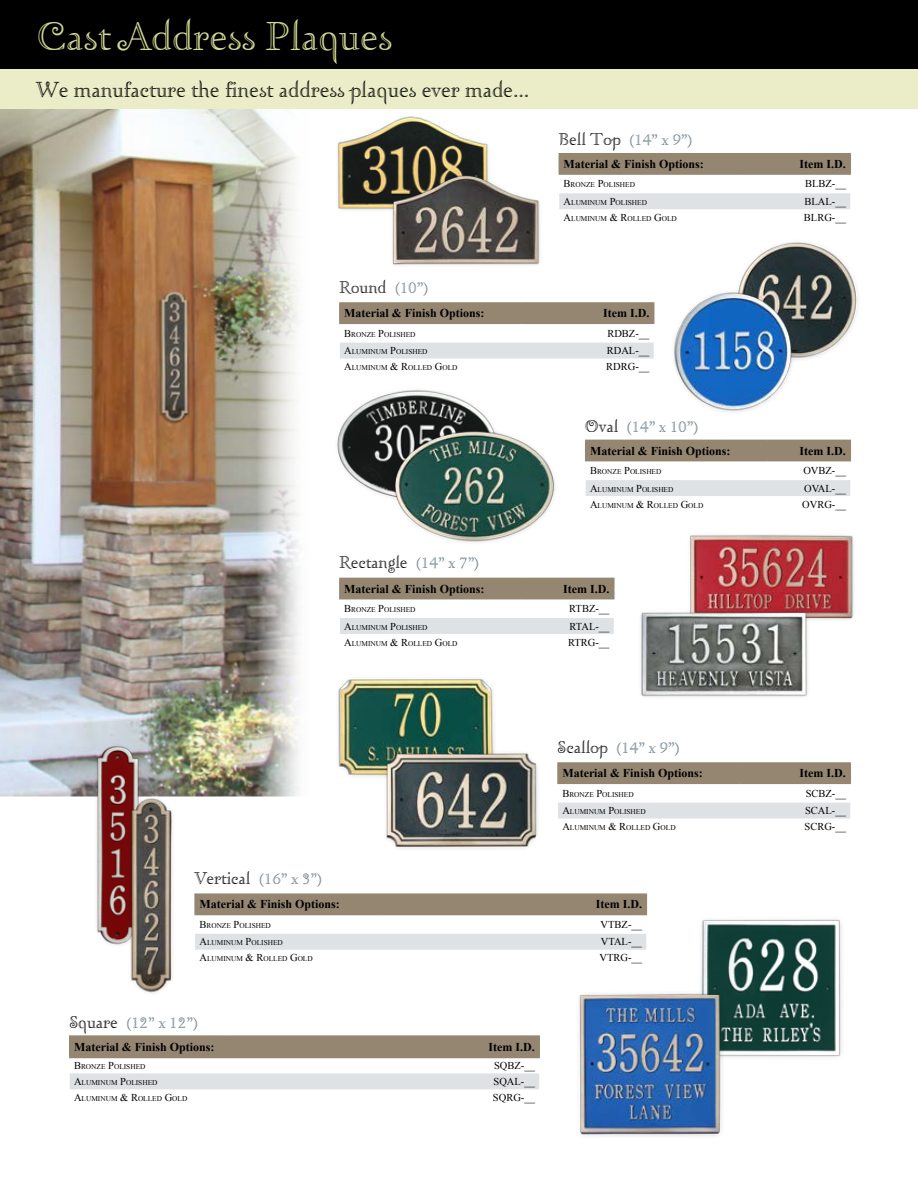
<style>
.page{position:relative;width:918px;height:1188px;background:#fff}
.page>*{position:absolute;margin:0;border:0;box-sizing:border-box;transform-origin:0 0}
.t1{font:39px "Zephyr Openface";color:#d4db90}
.t2{font:21px "Zephyr Openface";color:#000}
.t3{font:16.5px "Zephyr Openface";color:#000}
.t4{font:15px "Zephyr Openface";color:#5c6f7c}
.t5{font:700 12px "Times New Roman";color:#000}
.t6{font:10.5px "Times New Roman";color:#000}
.t7{font:7.35px "Times New Roman";color:#000}
.s1{font-size:15px;color:#5c6f7c}
.s2{font-size:16.5px;color:#000}
.s3{font-size:10.5px}
</style>
<div class="page">
<img style="left:701px;top:919px;width:141px;height:138px">
<img style="left:0;top:109px;width:299px;height:687px">
<div style="left:0;top:69px;width:918px;height:40px;background:#eaedc8"></div>
<div style="left:0;top:0;width:918px;height:69px;background:#000"></div>
<img style="left:337px;top:116px;width:152px;height:94px">
<img style="left:381px;top:166px;width:159px;height:99px">
<img style="left:740px;top:242px;width:118px;height:117px">
<img style="left:674px;top:285px;width:127px;height:127px">
<img style="left:337px;top:390px;width:154px;height:105px">
<img style="left:384px;top:425px;width:171px;height:117px">
<img style="left:690px;top:534px;width:164px;height:86px">
<img style="left:641px;top:602px;width:176px;height:95px">
<img style="left:338px;top:678px;width:156px;height:99px">
<img style="left:377px;top:744px;width:161px;height:105px">
<div style="left:559px;top:193px;width:291px;height:16px;background:#dee2e5"></div>
<hr style="left:559px;top:153px;width:182px;height:1px;background:#948671">
<hr style="left:559px;top:173px;width:182px;height:2px;background:#948671">
<hr style="left:741px;top:153px;width:110px;height:1px;background:#948671">
<div style="left:559px;top:154px;width:292px;height:19px;background:#948671"></div>
<hr style="left:741px;top:173px;width:110px;height:2px;background:#948671">
<div style="left:340px;top:343px;width:314px;height:16px;background:#dee2e5"></div>
<hr style="left:339px;top:302px;width:183px;height:2px;background:#948671">
<hr style="left:339px;top:323px;width:183px;height:1px;background:#948671">
<hr style="left:522px;top:302px;width:132px;height:2px;background:#948671">
<div style="left:339px;top:303px;width:315px;height:20px;background:#948671"></div>
<hr style="left:522px;top:323px;width:132px;height:1px;background:#948671">
<div style="left:586px;top:480px;width:264px;height:16px;background:#dee2e5"></div>
<div style="left:585px;top:440px;width:266px;height:21px;background:#948671"></div>
<hr style="left:767px;top:460px;width:84px;height:1px;background:#948671">
<div style="left:340px;top:618px;width:274px;height:16px;background:#dee2e5"></div>
<div style="left:339px;top:578px;width:276px;height:21px;background:#948671"></div>
<hr style="left:522px;top:598px;width:93px;height:1px;background:#948671">
<div style="left:558px;top:803px;width:292px;height:16px;background:#dee2e5"></div>
<hr style="left:557px;top:762px;width:183px;height:2px;background:#948671">
<hr style="left:557px;top:783px;width:183px;height:1px;background:#948671">
<hr style="left:740px;top:762px;width:111px;height:2px;background:#948671">
<div style="left:557px;top:763px;width:294px;height:20px;background:#948671"></div>
<hr style="left:740px;top:783px;width:111px;height:1px;background:#948671">
<img style="left:579px;top:984px;width:156px;height:153px">
<div style="left:70px;top:1073px;width:469px;height:16px;background:#dee2e5"></div>
<hr style="left:69px;top:1035px;width:158px;height:2px;background:#948671">
<hr style="left:227px;top:1035px;width:313px;height:2px;background:#948671">
<div style="left:69px;top:1036px;width:469px;height:22px;background:#948671"></div>
<hr style="left:538px;top:1037px;width:2px;height:20px;background:#948671">
<hr style="left:227px;top:1057px;width:313px;height:1px;background:#948671">
<img style="left:74px;top:725px;width:91px;height:218px">
<img style="left:109px;top:779px;width:89px;height:214px">
<div style="left:195px;top:934px;width:451px;height:16px;background:#dee2e5"></div>
<hr style="left:194px;top:893px;width:183px;height:2px;background:#948671">
<hr style="left:377px;top:893px;width:270px;height:2px;background:#948671">
<div style="left:194px;top:894px;width:453px;height:21px;background:#948671"></div>
<hr style="left:377px;top:914px;width:270px;height:1px;background:#948671">
<hr style="left:917px;top:745px;width:1px;height:41px;background:#eaedc8">
<h1 class="t1" style="left:37px;top:12px;width:357px">Cast Address Plaques</h1>
<h2 class="t2" style="left:36px;top:76px;width:495px">We manufacture the finest address plaques ever made...</h2>
<h3 class="t3" style="left:339px;top:277px;width:91px">Round <span class="s1">(10”)</span></h3>
<h3 class="t4" style="left:559px;top:130px;width:135px"><span class="s2">Bell Top</span> (14” x 9”)</h3>
<h3 class="t5" style="left:564px;top:156px;width:142px">Material &amp; Finish Options:</h3>
<h3 class="t5" style="left:800px;top:156px;width:48px">Item I.D.</h3>
<p class="t7" style="left:564px;top:180px;width:73px"><span class="s3">B</span>RONZE <span class="s3">P</span>OLISHED</p>
<h3 class="t6" style="left:805px;top:177px;width:42px">BLBZ-__</h3>
<p class="t7" style="left:564px;top:198px;width:85px"><span class="s3">A</span>LUMINUM <span class="s3">P</span>OLISHED</p>
<h3 class="t6" style="left:805px;top:194px;width:43px">BLAL-__</h3>
<p class="t7" style="left:564px;top:213px;width:115px"><span class="s3">A</span>LUMINUM <span class="s3">&amp; R</span>OLLED <span class="s3">G</span>OLD</p>
<h3 class="t6" style="left:804px;top:210px;width:15px">BLRG</h3>
<h3 class="t6" style="left:832px;top:210px;width:15px">-__</h3>
<h3 class="t5" style="left:344px;top:305px;width:142px">Material &amp; Finish Options:</h3>
<h3 class="t5" style="left:603px;top:305px;width:48px">Item I.D.</h3>
<p class="t7" style="left:344px;top:329px;width:73px"><span class="s3">B</span>RONZE <span class="s3">P</span>OLISHED</p>
<h3 class="t6" style="left:607px;top:326px;width:43px">RDBZ-__</h3>
<p class="t7" style="left:344px;top:347px;width:85px"><span class="s3">A</span>LUMINUM <span class="s3">P</span>OLISHED</p>
<h3 class="t6" style="left:607px;top:344px;width:44px">RDAL-__</h3>
<p class="t7" style="left:344px;top:363px;width:115px"><span class="s3">A</span>LUMINUM <span class="s3">&amp; R</span>OLLED <span class="s3">G</span>OLD</p>
<h3 class="t6" style="left:606px;top:360px;width:9px">RDRG</h3>
<h3 class="t6" style="left:635px;top:360px;width:15px">-__</h3>
<h3 class="t4" style="left:585px;top:417px;width:115px"><span class="s2">Oval</span> (14” x 10”)</h3>
<h3 class="t3" style="left:339px;top:552px;width:141px">Rectangle <span class="s1">(14” x 7”)</span></h3>
<h3 class="t5" style="left:590px;top:442px;width:142px">Material &amp; Finish Options:</h3>
<h3 class="t5" style="left:800px;top:442px;width:48px">Item I.D.</h3>
<p class="t7" style="left:590px;top:467px;width:73px"><span class="s3">B</span>RONZE <span class="s3">P</span>OLISHED</p>
<h3 class="t6" style="left:803px;top:463px;width:44px">OVBZ-__</h3>
<p class="t7" style="left:590px;top:484px;width:85px"><span class="s3">A</span>LUMINUM <span class="s3">P</span>OLISHED</p>
<h3 class="t6" style="left:804px;top:481px;width:43px">OVAL-__</h3>
<p class="t7" style="left:590px;top:500px;width:115px"><span class="s3">A</span>LUMINUM <span class="s3">&amp; R</span>OLLED <span class="s3">G</span>OLD</p>
<h3 class="t6" style="left:802px;top:497px;width:9px">OVRG</h3>
<h3 class="t6" style="left:832px;top:497px;width:15px">-__</h3>
<h3 class="t5" style="left:344px;top:580px;width:142px">Material &amp; Finish Options:</h3>
<h3 class="t5" style="left:563px;top:580px;width:48px">Item I.D.</h3>
<p class="t7" style="left:344px;top:605px;width:73px"><span class="s3">B</span>RONZE <span class="s3">P</span>OLISHED</p>
<h3 class="t6" style="left:569px;top:601px;width:42px">RTBZ-__</h3>
<p class="t7" style="left:344px;top:622px;width:85px"><span class="s3">A</span>LUMINUM <span class="s3">P</span>OLISHED</p>
<h3 class="t6" style="left:570px;top:619px;width:41px">RTAL-__</h3>
<p class="t7" style="left:344px;top:638px;width:115px"><span class="s3">A</span>LUMINUM <span class="s3">&amp; R</span>OLLED <span class="s3">G</span>OLD</p>
<h3 class="t6" style="left:568px;top:635px;width:43px">RTRG-__</h3>
<h3 class="t4" style="left:557px;top:738px;width:124px"><span class="s2">Scallop</span> (14” x 9”)</h3>
<h3 class="t3" style="left:194px;top:868px;width:129px">Vertical <span class="s1">(16” x 3”)</span></h3>
<h3 class="t5" style="left:562px;top:765px;width:142px">Material &amp; Finish Options:</h3>
<h3 class="t5" style="left:800px;top:765px;width:48px">Item I.D.</h3>
<p class="t7" style="left:562px;top:789px;width:73px"><span class="s3">B</span>RONZE <span class="s3">P</span>OLISHED</p>
<h3 class="t6" style="left:806px;top:786px;width:42px">SCBZ-__</h3>
<p class="t7" style="left:562px;top:807px;width:85px"><span class="s3">A</span>LUMINUM <span class="s3">P</span>OLISHED</p>
<h3 class="t6" style="left:805px;top:804px;width:42px">SCAL-__</h3>
<p class="t7" style="left:562px;top:823px;width:115px"><span class="s3">A</span>LUMINUM <span class="s3">&amp; R</span>OLLED <span class="s3">G</span>OLD</p>
<h3 class="t6" style="left:805px;top:820px;width:43px">SCRG-__</h3>
<h3 class="t5" style="left:199px;top:896px;width:142px">Material &amp; Finish Options:</h3>
<h3 class="t5" style="left:596px;top:896px;width:48px">Item I.D.</h3>
<p class="t7" style="left:199px;top:920px;width:73px"><span class="s3">B</span>RONZE <span class="s3">P</span>OLISHED</p>
<h3 class="t6" style="left:601px;top:917px;width:43px">VTBZ-__</h3>
<p class="t7" style="left:199px;top:938px;width:85px"><span class="s3">A</span>LUMINUM <span class="s3">P</span>OLISHED</p>
<h3 class="t6" style="left:601px;top:935px;width:43px">VTAL-__</h3>
<p class="t7" style="left:199px;top:954px;width:115px"><span class="s3">A</span>LUMINUM <span class="s3">&amp; R</span>OLLED <span class="s3">G</span>OLD</p>
<h3 class="t6" style="left:599px;top:951px;width:44px">VTRG-__</h3>
<h3 class="t4" style="left:69px;top:1014px;width:130px"><span class="s2">Square</span> (12” x 12”)</h3>
<h3 class="t5" style="left:74px;top:1039px;width:142px">Material &amp; Finish Options:</h3>
<h3 class="t5" style="left:489px;top:1039px;width:48px">Item I.D.</h3>
<p class="t7" style="left:74px;top:1062px;width:73px"><span class="s3">B</span>RONZE <span class="s3">P</span>OLISHED</p>
<h3 class="t6" style="left:494px;top:1059px;width:42px">SQBZ-__</h3>
<p class="t7" style="left:74px;top:1078px;width:85px"><span class="s3">A</span>LUMINUM <span class="s3">P</span>OLISHED</p>
<h3 class="t6" style="left:494px;top:1074px;width:43px">SQAL-__</h3>
<p class="t7" style="left:74px;top:1094px;width:115px"><span class="s3">A</span>LUMINUM <span class="s3">&amp; R</span>OLLED <span class="s3">G</span>OLD</p>
<h3 class="t6" style="left:493px;top:1090px;width:15px">SQRG</h3>
<h3 class="t6" style="left:521px;top:1090px;width:15px">-__</h3>
</div>
